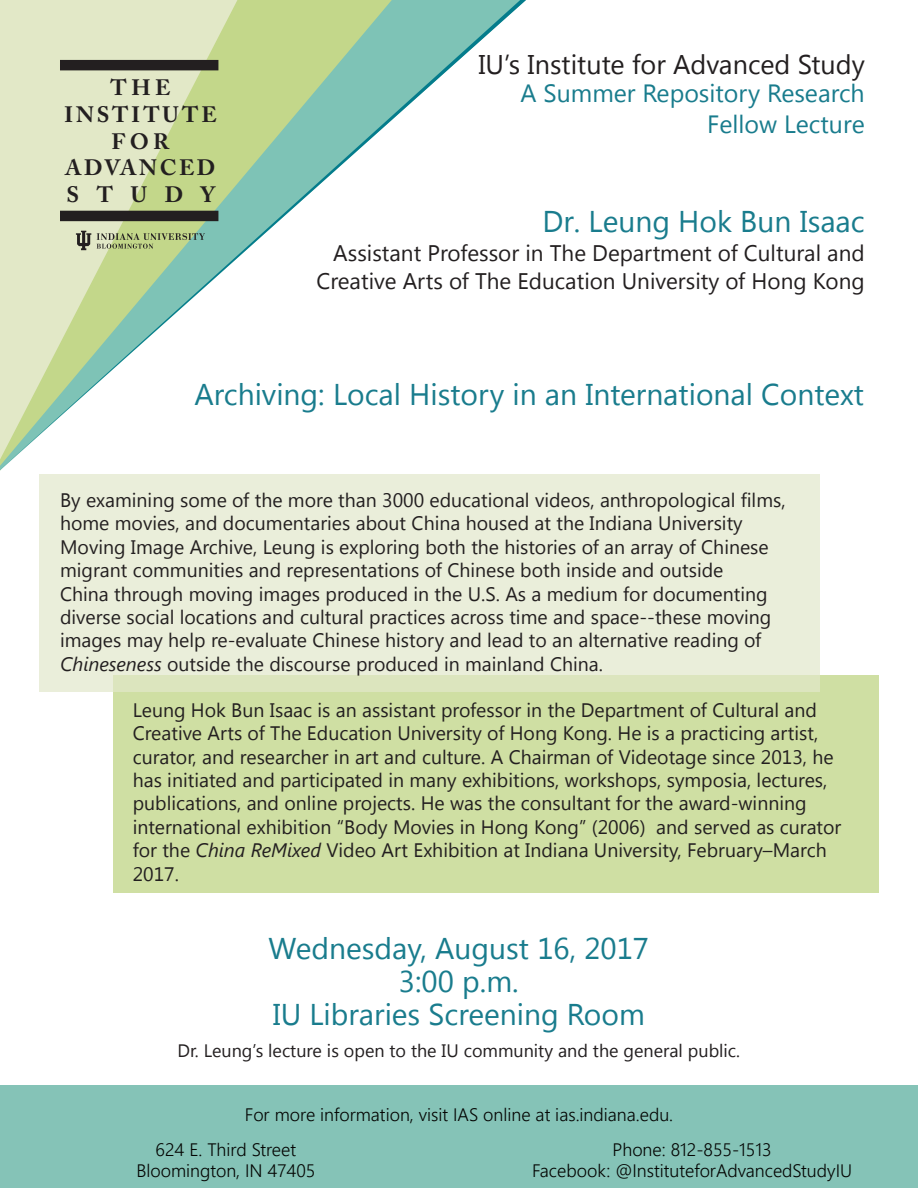
<style>
.page{position:relative;width:918px;height:1188px;background:#fff}
.page>*{position:absolute;margin:0;border:0;box-sizing:border-box;transform-origin:0 0}
.t1{font:30px "Segoe UI";color:#197c8d}
.t2{font:27px "Segoe UI";color:#231f20}
.t3{font:24.9px "Segoe UI";color:#197c8d}
.t4{font:22.5px "Segoe UI";color:#231f20}
.t5{font:700 22.05px/26.5px "Adobe Caslon Pro";letter-spacing:.13em;color:#231f20;text-align:center}
.t6{font:19.5px/23.4px "Segoe UI";color:#231f20}
.t7{font:300 18px "Segoe UI";color:#040503}
.t8{font:18px "Segoe UI";color:#231f20}
.s1{font-style:italic}
</style>
<div class="page">
<div style="left:113px;top:675px;width:766px;height:218px;background:#cfdfa3"></div>
<svg style="left:39px;top:474px;width:781px;height:218px;fill:#eaeeda"></svg>
<svg style="left:0;top:0;width:526px;height:470px"></svg>
<div style="left:0;top:1085px;width:918px;height:58px;background:#85c3b7"></div>
<div style="left:0;top:1143px;width:452px;height:45px;background:#85c3b7"></div>
<div style="left:466px;top:1143px;width:452px;height:45px;background:#85c3b7"></div>
<p class="t5" style="left:64px;top:75px;width:154px">THE<br>INSTITUTE<br>FOR<br>ADVANCED<br>STUDY</p>
<p class="t2" style="left:478px;top:45px;width:388px">IU’s Institute for Advanced Study</p>
<p class="t3" style="left:521px;top:76px;width:346px">A Summer Repository Research</p>
<p class="t3" style="left:707px;top:107px;width:159px">Fellow Lecture</p>
<p class="t1" style="left:542px;top:201px;width:324px">Dr. Leung Hok Bun Isaac</p>
<p class="t4" style="left:333px;top:237px;width:533px">Assistant Professor in The Department of Cultural and</p>
<p class="t4" style="left:316px;top:266px;width:550px">Creative Arts of The Education University of Hong Kong</p>
<p class="t1" style="left:195px;top:374px;width:671px">Archiving: Local History in an International Context</p>
<p class="t6" style="left:60px;top:487px;width:727px">By examining some of the more than 3000 educational videos, anthropological films, home movies, and documentaries about China housed at the Indiana University Moving Image Archive, Leung is exploring both the histories of an array of Chinese migrant communities and representations of Chinese both inside and outside<br>China through moving images produced in the U.S. As a medium for documenting diverse social locations and cultural practices across time and space--these moving images may help re-evaluate Chinese history and lead to an alternative reading of <span class="s1">Chineseness</span> outside the discourse produced in mainland China.</p>
<p class="t6" style="left:133px;top:697px;width:710px">Leung Hok Bun Isaac is an assistant professor in the Department of Cultural and Creative Arts of The Education University of Hong Kong. He is a practicing artist, curator, and researcher in art and culture. A Chairman of Videotage since 2013, he has initiated and participated in many exhibitions, workshops, symposia, lectures, publications, and online projects. He was the consultant for the award-winning international exhibition “Body Movies in Hong Kong” (2006) and served as curator for the <span class="s1">China ReMixed</span> Video Art Exhibition at Indiana University, February–March 2017.</p>
<p class="t1" style="left:269px;top:928px;width:382px">Wednesday, August 16, 2017</p>
<p class="t1" style="left:399px;top:961px;width:121px">3:00 p.m.</p>
<p class="t1" style="left:273px;top:994px;width:374px">IU Libraries Screening Room</p>
<p class="t8" style="left:178px;top:1038px;width:564px">Dr. Leung’s lecture is open to the IU community and the general public.</p>
<p class="t7" style="left:245px;top:1101px;width:430px">For more information, visit IAS online at ias.indiana.edu.</p>
<p class="t7" style="left:156px;top:1136px;width:142px">624 E. Third Street</p>
<p class="t7" style="left:136px;top:1157px;width:181px">Bloomington, IN 47405</p>
<p class="t7" style="left:613px;top:1136px;width:161px">Phone: 812-855-1513</p>
<p class="t7" style="left:532px;top:1157px;width:322px">Facebook: @InstituteforAdvancedStudyIU</p>
</div>
